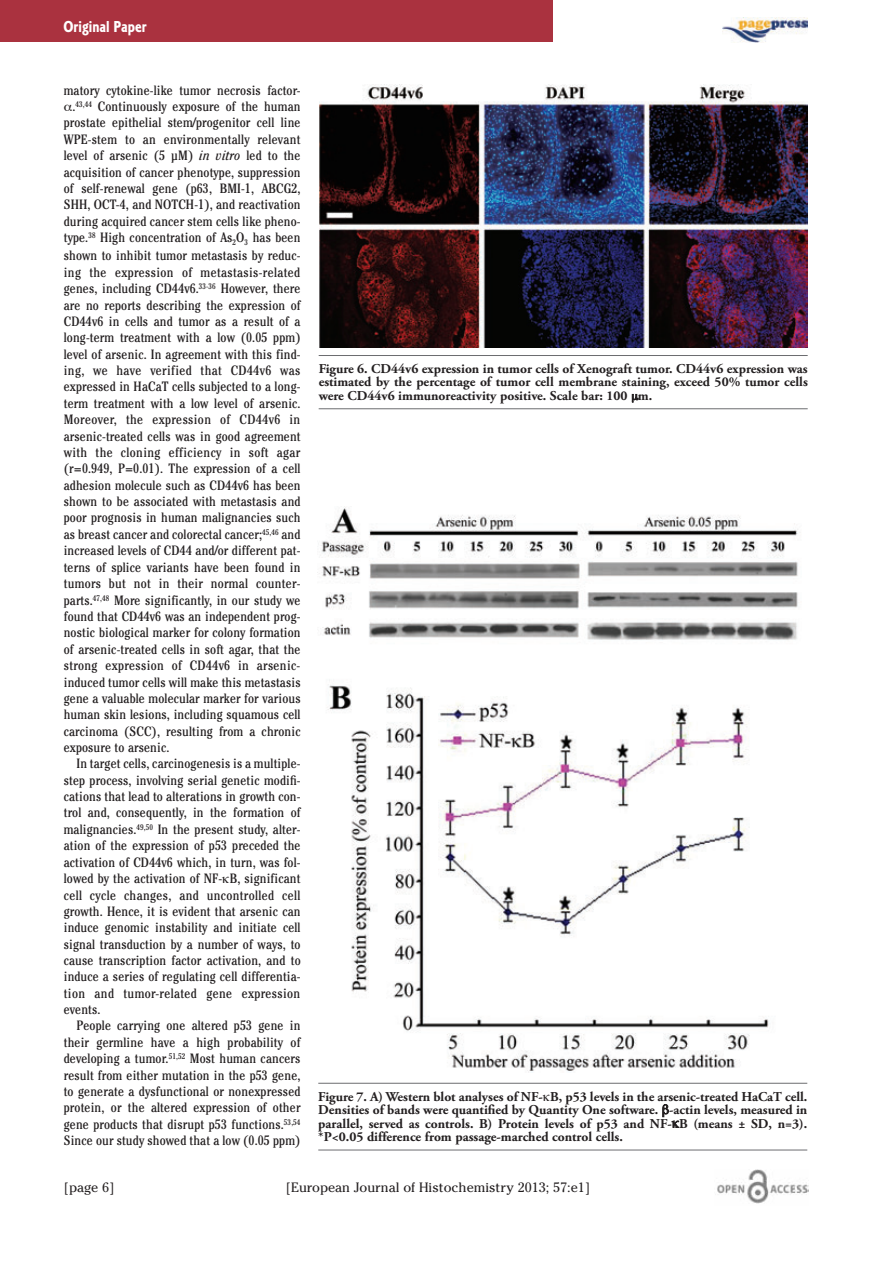
<style>
.page{position:relative;width:893px;height:1263px;background:#fff}
.page>*{position:absolute;margin:0;border:0;box-sizing:border-box;transform-origin:0 0}
.t1{font:16.5px "Corinthian Bold Condensed Plain";color:#fff}
.t2{font:condensed 13.5px/16.4px "Cheltenham";letter-spacing:.01em;color:#231f20;text-align:justify}
.t3{font:700 13.5px/13.5px "Adobe Garamond Pro";color:#231f20;text-align:justify}
.t4{font:13.5px "Cheltenham";color:#231f20}
.s1{font-style:italic}
</style>
<div class="page">
<div style="left:0;top:0;width:553px;height:42px;background:#aa323f"></div>
<img style="left:717px;top:1169px;width:91px;height:35px">
<img style="left:723px;top:17px;width:84px;height:26px">
<img style="left:319px;top:85px;width:488px;height:263px">
<hr style="left:319px;top:355px;width:489px;height:1px;background:#6c6d70">
<hr style="left:319px;top:408px;width:489px;height:1px;background:#6c6d70">
<img style="left:319px;top:506px;width:479px;height:566px">
<hr style="left:318px;top:1083px;width:489px;height:1px;background:#6c6d70">
<hr style="left:318px;top:1150px;width:489px;height:1px;background:#6c6d70">
<p class="t1" style="left:63px;top:21px;width:85px">Original Paper</p>
<p class="t2" style="left:64px;top:83px;width:238px;text-align:right">matory cytokine-like tumor necrosis factor-.<sup>43,44</sup> Continuously exposure of the human prostate epithelial stem/progenitor cell line WPE-stem to an environmentally relevant level of arsenic (5 µM) <span class="s1">in vitro</span> led to the acquisition of cancer phenotype, suppression of self-renewal gene (p63, BMI-1, ABCG2, SHH, OCT-4, and NOTCH-1), and reactivation during acquired cancer stem cells like pheno&shy;type.<sup>38</sup> High concentration of As<sub>2</sub>O<sub>3</sub> has been</p>
<p class="t2" style="left:64px;top:249px;width:238px">shown to inhibit tumor metastasis by reduc&shy;ing the expression of metastasis-related genes, including CD44v6.<sup>33-36</sup> However, there are no reports describing the expression of CD44v6 in cells and tumor as a result of a long-term treatment with a low (0.05 ppm) level of arsenic. In agreement with this find&shy;ing, we have verified that CD44v6 was expressed in HaCaT cells subjected to a long&shy;term treatment with a low level of arsenic.<br>Moreover, the expression of CD44v6 in arsenic-treated cells was in good agreement with the cloning efficiency in soft agar (r=0.949, P=0.01). The expression of a cell adhesion molecule such as CD44v6 has been shown to be associated with metastasis and poor prognosis in human malignancies such as breast cancer and colorectal cancer;<sup>45,46</sup> and increased levels of CD44 and/or different pat&shy;terns of splice variants have been found in tumors but not in their normal counter&shy;parts.<sup>47,48</sup> More significantly, in our study we found that CD44v6 was an independent prog&shy;nostic biological marker for colony formation of arsenic-treated cells in soft agar, that the strong expression of CD44v6 in arsenic&shy;induced tumor cells will make this metastasis gene a valuable molecular marker for various human skin lesions, including squamous cell carcinoma (SCC), resulting from a chronic exposure to arsenic.</p>
<p class="t2" style="left:64px;top:757px;width:238px;text-indent:13px">In target cells, carcinogenesis is a multiple&shy;step process, involving serial genetic modifi&shy;cations that lead to alterations in growth con&shy;trol and, consequently, in the formation of malignancies.<sup>49,50</sup> In the present study, alter&shy;ation of the expression of p53 preceded the activation of CD44v6 which, in turn, was fol&shy;lowed by the activation of NF- B, significant cell cycle changes, and uncontrolled cell growth. Hence, it is evident that arsenic can induce genomic instability and initiate cell signal transduction by a number of ways, to cause transcription factor activation, and to induce a series of regulating cell differentia&shy;tion and tumor-related gene expression events.</p>
<p class="t2" style="left:64px;top:1019px;width:238px;text-indent:13px">People carrying one altered p53 gene in their germline have a high probability of developing a tumor.<sup>51,52</sup> Most human cancers result from either mutation in the p53 gene, to generate a dysfunctional or nonexpressed protein, or the altered expression of other gene products that disrupt p53 functions.<sup>53,54<br></sup>Since our study showed that a low (0.05 ppm)</p>
<p class="t3" style="left:319px;top:363px;width:491px">Figure 6. CD44v6 expression in tumor cells of Xenograft tumor. CD44v6 expression was estimated by the percentage of tumor cell membrane staining, exceed 50% tumor cells were CD44v6 immunoreactivity positive. Scale bar: 100 m.</p>
<p class="t3" style="left:318px;top:1091px;width:491px">Figure 7. A) Western blot analyses of NF- B, p53 levels in the arsenic-treated HaCaT cell.<br>Densities of bands were quantified by Quantity One software. -actin levels, measured in parallel, served as controls. B) Protein levels of p53 and NF- B (means ± SD, n=3). *P&lt;0.05 difference from passage-marched control cells.</p>
<p class="t4" style="left:64px;top:1179px;width:52px">[page 6]</p>
<p class="t4" style="left:286px;top:1179px;width:306px">[European Journal of Histochemistry 2013; 57:e1]</p>
</div>
